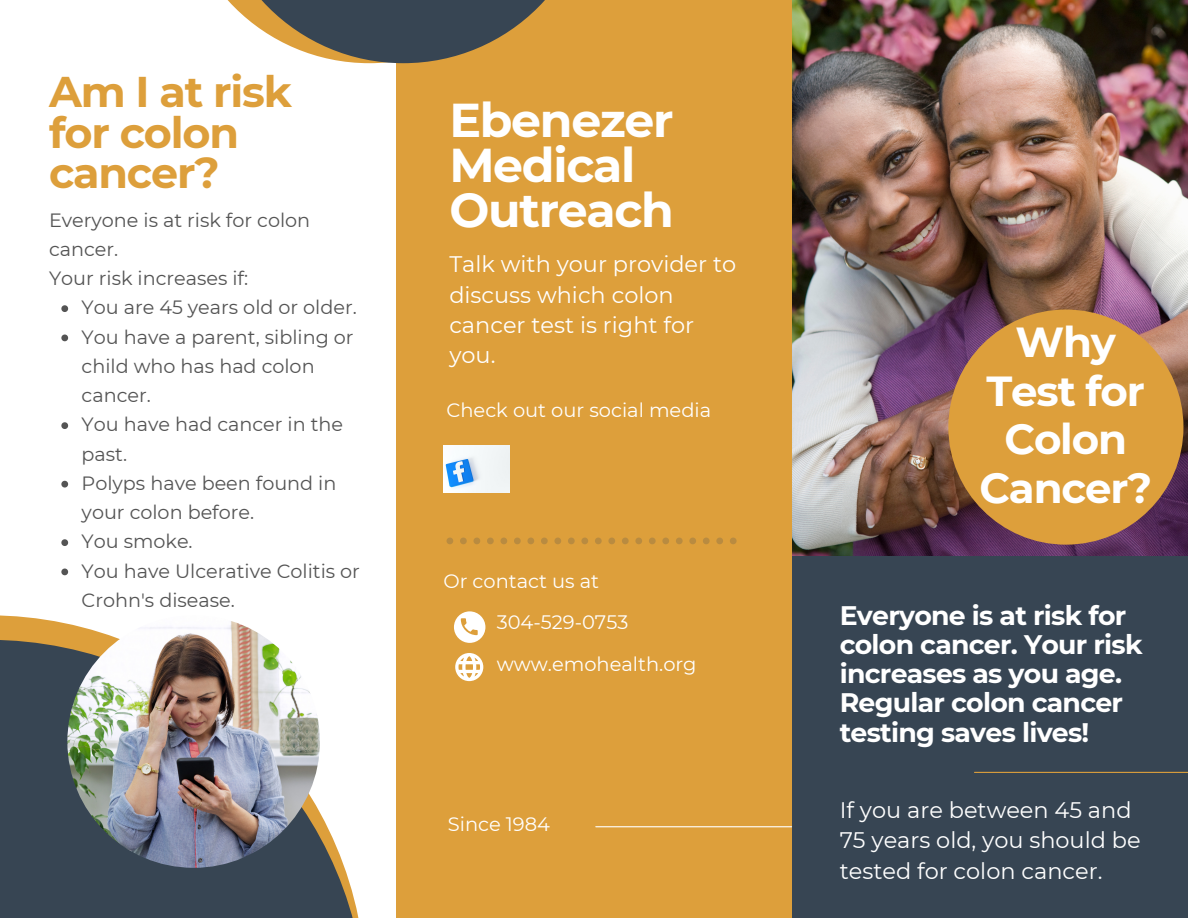
<style>
.page{position:relative;width:1188px;height:918px;background:#fff}
.page>*{position:absolute;margin:0;border:0;box-sizing:border-box;transform-origin:0 0}
.t1{font:700 47.4px/45px "Montserrat";letter-spacing:-.025em;color:#fff}
.t2{font:700 42.9px/40.5px "Montserrat";letter-spacing:-.025em;color:#dd9f3b}
.t3{font:700 41.85px/48.6px "Montserrat";letter-spacing:-.025em;color:#fff;text-align:center}
.t4{font:700 26.7px/29.2px "Montserrat";letter-spacing:-.025em;color:#fff}
.t5{font:22.5px/30.3px "Montserrat";color:#fff}
.t6{font:19.5px/41.7px "Montserrat";color:#fff}
.t7{font:19.2px/29.2px "Montserrat";color:#545454}
</style>
<div class="page">
<svg style="left:0;top:615px;width:251px;height:25px"></svg>
<div style="left:792px;top:218px;width:396px;height:700px;background:#374553"></div>
<img style="left:792px;top:0;width:396px;height:556px">
<div style="left:948px;top:310px;width:235px;height:235px;background:#dd9f3b;border-radius:50%"></div>
<div style="left:396px;top:0;width:396px;height:918px;background:#dd9f3b"></div>
<svg style="left:0;top:640px;width:359px;height:278px;fill:#374553"></svg>
<img style="left:67px;top:615px;width:253px;height:253px;border-radius:50%">
<hr style="left:975px;top:772px;width:213px;height:1px;background:#dd9f3b">
<hr style="left:596px;top:826px;width:196px;height:1px;background:#fff">
<div style="left:454px;top:611px;width:31px;height:32px;background:#fff;border-radius:50%"></div>
<svg style="left:461px;top:618px;width:17px;height:17px"></svg>
<svg style="left:227px;top:0;width:318px;height:63px"></svg>
<svg style="left:447px;top:538px;width:290px;height:6px"></svg>
<img style="left:443px;top:445px;width:67px;height:47px">
<svg style="left:61px;top:305px;width:7px;height:7px"></svg>
<svg style="left:61px;top:335px;width:7px;height:6px"></svg>
<svg style="left:61px;top:422px;width:7px;height:7px"></svg>
<svg style="left:61px;top:481px;width:7px;height:7px"></svg>
<svg style="left:61px;top:539px;width:7px;height:7px"></svg>
<svg style="left:61px;top:569px;width:7px;height:6px"></svg>
<svg style="left:455px;top:653px;width:28px;height:29px"></svg>
<h2 class="t2" style="left:49px;top:71px;width:245px">Am I at risk for colon cancer?</h2>
<p class="t7" style="left:49px;top:205px;width:263px">Everyone is at risk for colon cancer.<br>Your risk increases if:</p>
<p class="t7" style="left:82px;top:293px;width:280px">You are 45 years old or older.<br>You have a parent, sibling or child who has had colon cancer.<br>You have had cancer in the past.<br>Polyps have been found in your colon before.<br>You smoke.<br>You have Ulcerative Colitis or<br>Crohn's disease.</p>
<h1 class="t1" style="left:449px;top:98px;width:226px">Ebenezer<br>Medical<br>Outreach</h1>
<p class="t5" style="left:449px;top:249px;width:288px">Talk with your provider to discuss which colon cancer test is right for you.</p>
<p class="t6" style="left:447px;top:389px;width:266px">Check out our social media</p>
<p class="t6" style="left:443px;top:560px;width:157px">Or contact us at</p>
<p class="t6" style="left:497px;top:601px;width:201px">304-529-0753 www.emohealth.org</p>
<p class="t6" style="left:448px;top:804px;width:104px">Since 1984</p>
<h3 class="t3" style="left:979px;top:318px;width:174px">Why<br>Test for<br>Colon<br>Cancer?</h3>
<h3 class="t4" style="left:840px;top:600px;width:305px">Everyone is at risk for colon cancer. Your risk increases as you age.<br>Regular colon cancer testing saves lives!</h3>
<p class="t5" style="left:840px;top:795px;width:302px">If you are between 45 and<br>75 years old, you should be tested for colon cancer.</p>
</div>
